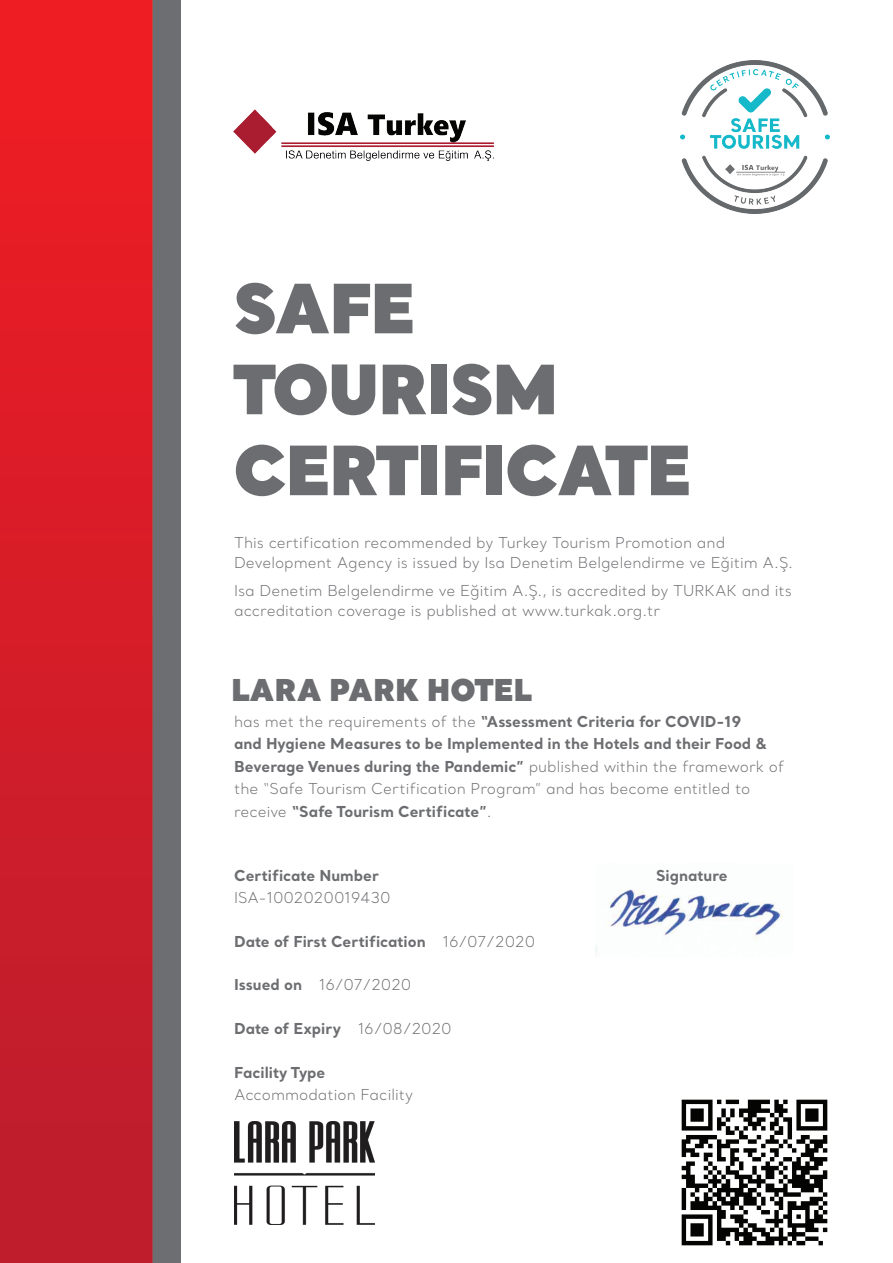
<style>
.page{position:relative;width:893px;height:1263px;background:#fff}
.page>*{position:absolute;margin:0;border:0;box-sizing:border-box;transform-origin:0 0}
.t1{font:900 67.5px/81px "Santral";letter-spacing:-.02em;color:#6c6d70}
.t2{font:900 30px "Santral";color:#6c6d70}
.t3{font:700 15px/22.5px "Santral";color:#6c6d70}
.t4{font:300 15px/19.5px "Santral";color:#6c6d70}
.s1{font-weight:300}
.s2{font-weight:700}
</style>
<div class="page">
<img style="left:595px;top:889px;width:188px;height:63px">
<img style="left:680px;top:60px;width:149px;height:153px">
<img style="left:233px;top:110px;width:261px;height:51px">
<img style="left:725px;top:165px;width:59px;height:11px">
<img style="left:681px;top:1099px;width:147px;height:147px">
<img style="left:234px;top:1121px;width:141px;height:103px">
<img style="left:0;top:0;width:180px;height:1263px">
<h1 class="t1" style="left:233px;top:265px;width:459px">SAFE<br>TOURISM<br>CERTIFICATE</h1>
<p class="t4" style="left:234px;top:533px;width:560px">This certification recommended by Turkey Tourism Promotion and<br>Development Agency is issued by Isa Denetim Belgelendirme ve Eğitim A.Ş.</p>
<p class="t4" style="left:234px;top:581px;width:559px">Isa Denetim Belgelendirme ve Eğitim A.Ş., is accredited by TURKAK and its accreditation coverage is published at www.turkak.org.tr</p>
<h2 class="t2" style="left:231px;top:668px;width:303px">LARA PARK HOTEL</h2>
<p class="t3" style="left:234px;top:710px;width:551px"><span class="s1">has met the requirements of the</span> “Assessment Criteria for COVID-19<br>and Hygiene Measures to be Implemented in the Hotels and their Food &amp; Beverage Venues during the Pandemic” <span class="s1">published within the framework of the “Safe Tourism Certification Program” and has become entitled to receive</span> “Safe Tourism Certificate”<span class="s1">.</span></p>
<p class="t3" style="left:234px;top:864px;width:146px">Certificate Number</p>
<p class="t4" style="left:234px;top:887px;width:158px">ISA-1002020019430</p>
<p class="t3" style="left:234px;top:929px;width:303px">Date of First Certification <span class="s1">16/07/2020</span></p>
<p class="t4" style="left:234px;top:975px;width:179px"><span class="s2">Issued on</span> 16/07/2020</p>
<p class="t3" style="left:234px;top:1017px;width:219px">Date of Expiry <span class="s1">16/08/2020</span></p>
<p class="t3" style="left:234px;top:1061px;width:93px">Facility Type</p>
<p class="t4" style="left:234px;top:1084px;width:180px">Accommodation Facility</p>
<p class="t3" style="left:656px;top:863px;width:73px">Signature</p>
</div>
